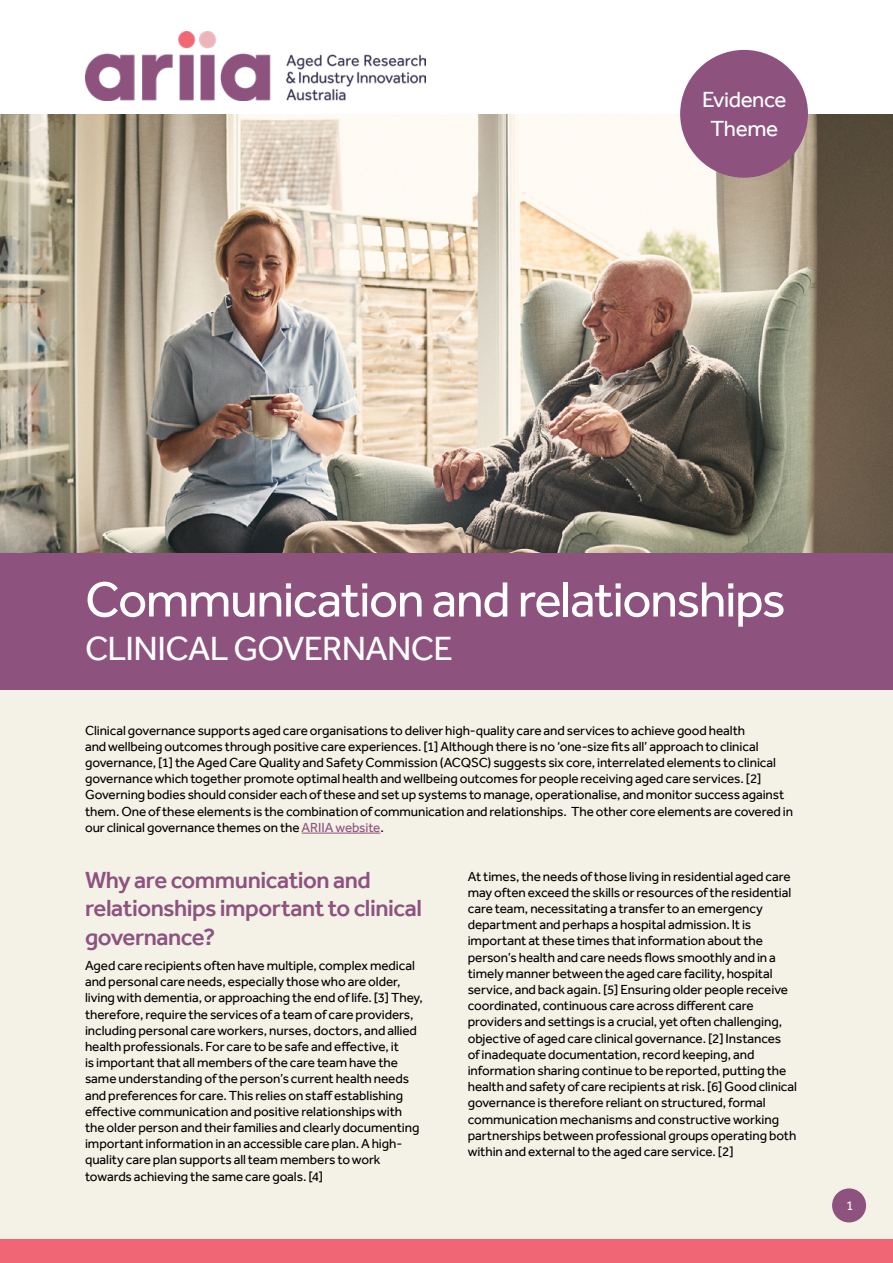
<style>
.page{position:relative;width:893px;height:1263px;background:#fff}
.page>*{position:absolute;margin:0;border:0;box-sizing:border-box;transform-origin:0 0}
.Title__H1{font:51px "Effra";letter-spacing:-.025em;color:#fff}
.Theme__H1{font:34.5px "Effra";letter-spacing:-.02em;color:#fff}
.Sub_Heading__H2{font:500 24px/28.8px "Effra";letter-spacing:-.02em;color:#8d527f}
.t1{font:22.5px/28.5px "Effra";letter-spacing:-.02em;color:#fff;text-align:center}
.Paragraph__P{font:13.5px/16.2px "Effra";letter-spacing:-.005em;color:#000}
.t2{font:13.5px "Effra";color:#fff}
.s1{color:#8e527f}
</style>
<div class="page">
<div style="left:0;top:85px;width:893px;height:1178px;background:#f4f1e6"></div>
<div style="left:0;top:1239px;width:893px;height:24px;background:#f16674"></div>
<div style="left:0;top:0;width:893px;height:115px;background:#fff"></div>
<div style="left:0;top:553px;width:893px;height:137px;background:#8e527f"></div>
<div style="left:832px;top:1188px;width:34px;height:34px;background:#8e527f;border-radius:50%"></div>
<img style="left:0;top:115px;width:893px;height:438px">
<img style="left:85px;top:32px;width:340px;height:68px">
<hr style="left:302px;top:833px;width:78px;height:1px;background:#8e527f">
<div style="left:680px;top:50px;width:128px;height:128px;background:#8e527f;border-radius:50%"></div>
<h3 class="t1" style="left:702px;top:85px;width:86px">Evidence<br>Theme</h3>
<h1 class="Title__H1" style="left:85px;top:569px;width:702px">Communication and relationships</h1>
<h1 class="Theme__H1" style="left:85px;top:627px;width:369px">CLINICAL GOVERNANCE</h1>
<p class="Paragraph__P" style="left:85px;top:722px;width:710px">Clinical governance supports aged care organisations to deliver high-quality care and services to achieve good health<br>and wellbeing outcomes through positive care experiences. [1] Although there is no ‘one-size fits all’ approach to clinical governance, [1] the Aged Care Quality and Safety Commission (ACQSC) suggests six core, interrelated elements to clinical governance which together promote optimal health and wellbeing outcomes for people receiving aged care services. [2] Governing bodies should consider each of these and set up systems to manage, operationalise, and monitor success against them. One of these elements is the combination of communication and relationships. The other core elements are covered in our clinical governance themes on the <span class="s1">ARIIA website</span>.</p>
<h2 class="Sub_Heading__H2" style="left:85px;top:865px;width:339px">Why are communication and relationships important to clinical governance?</h2>
<p class="Paragraph__P" style="left:85px;top:957px;width:340px">Aged care recipients often have multiple, complex medical and personal care needs, especially those who are older, living with dementia, or approaching the end of life. [3] They, therefore, require the services of a team of care providers, including personal care workers, nurses, doctors, and allied health professionals. For care to be safe and effective, it<br>is important that all members of the care team have the same understanding of the person’s current health needs and preferences for care. This relies on staff establishing effective communication and positive relationships with the older person and their families and clearly documenting important information in an accessible care plan. A high&shy;quality care plan supports all team members to work towards achieving the same care goals. [4]</p>
<p class="Paragraph__P" style="left:468px;top:868px;width:331px">At times, the needs of those living in residential aged care may often exceed the skills or resources of the residential care team, necessitating a transfer to an emergency department and perhaps a hospital admission. It is important at these times that information about the person’s health and care needs flows smoothly and in a timely manner between the aged care facility, hospital service, and back again. [5] Ensuring older people receive coordinated, continuous care across different care providers and settings is a crucial, yet often challenging, objective of aged care clinical governance. [2] Instances<br>of inadequate documentation, record keeping, and information sharing continue to be reported, putting the health and safety of care recipients at risk. [6] Good clinical governance is therefore reliant on structured, formal communication mechanisms and constructive working partnerships between professional groups operating both within and external to the aged care service. [2]</p>
<p class="t2" style="left:846px;top:1197px;width:9px">1</p>
</div>
